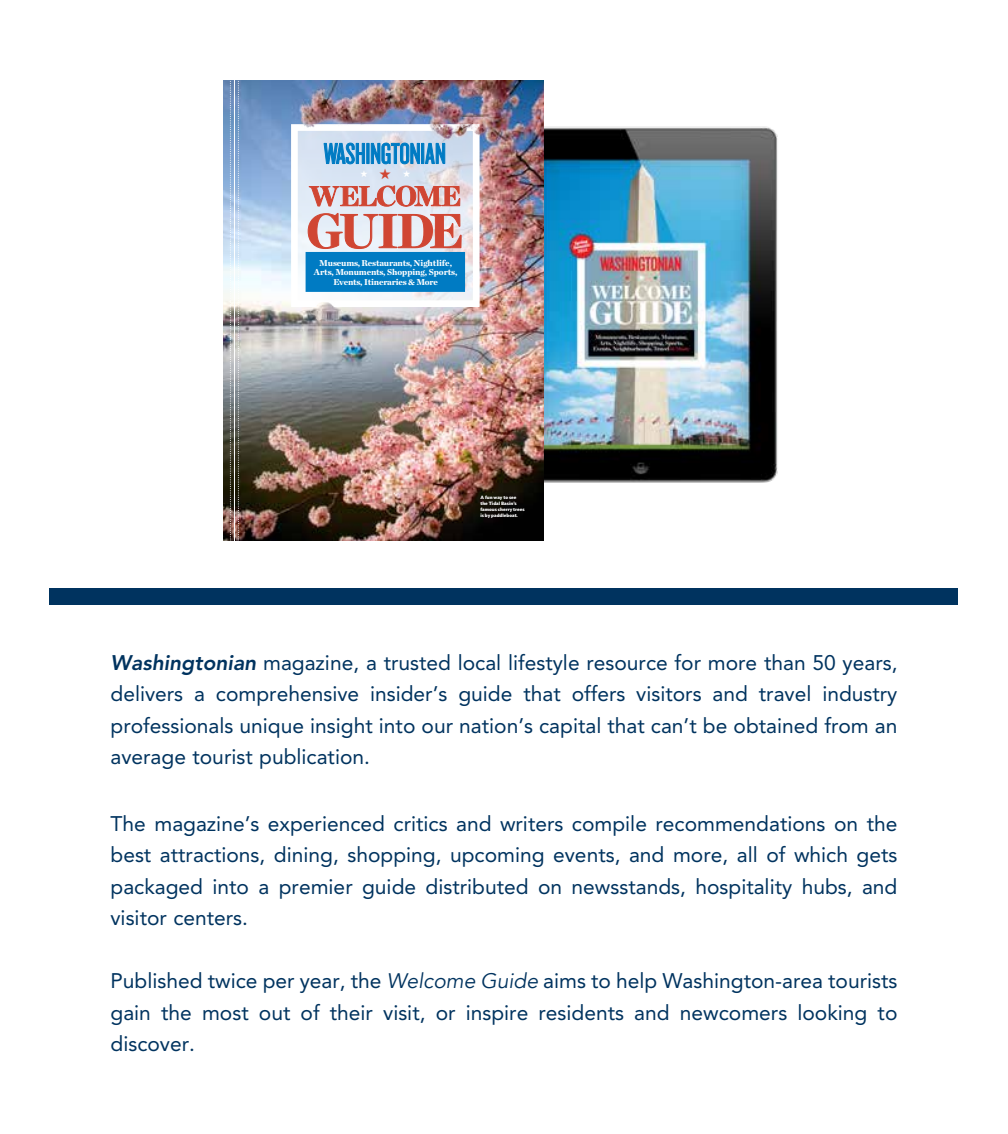
<style>
.page{position:relative;width:1008px;height:1134px;background:#fff}
.page>*{position:absolute;margin:0;border:0;box-sizing:border-box;transform-origin:0 0}
.t1{font:21px/31.5px "Avenir LT Std";color:#00335f;text-align:justify}
.t2{font:9.62px "Zapf Dingbats Std";color:#fff}
.t3{font:900 8.75px/9.5px "Chronicle Deck";letter-spacing:-.015em;color:#fff;text-align:center}
.t4{font:700 4.73px/6.1px "Ideal Sans";letter-spacing:.005em;color:#fff}
.s1{color:#d04633}
.s2{font-weight:800;font-style:italic}
.s3{font-family:"Avenir";font-style:italic}
</style>
<div class="page">
<div style="left:50px;top:588px;width:908px;height:17px;background:#00335f"></div>
<img style="left:544px;top:126px;width:234px;height:357px">
<img style="left:224px;top:81px;width:320px;height:459px">
<hr style="left:234px;top:81px;width:1px;height:459px;background:#fff">
<svg style="left:238px;top:81px;width:1px;height:459px"></svg>
<svg style="left:230px;top:81px;width:1px;height:459px"></svg>
<div style="left:291px;top:124px;width:189px;height:183px;border:7px solid #fff"></div>
<svg style="left:296px;top:128px;width:177px;height:174px"></svg>
<svg style="left:306px;top:213px;width:159px;height:79px;background:#6e92b5"></svg>
<svg style="left:309px;top:186px;width:151px;height:20px;background:#d79490"></svg>
<svg style="left:323px;top:142px;width:122px;height:23px;background:#50a0d3"></svg>
<p class="t2" style="left:360px;top:170px;width:52px">★ <span class="s1">★</span> ★</p>
<p class="t3" style="left:314px;top:258px;width:145px">Museums, Restaurants, Nightlife,<br>Arts, Monuments, Shopping, Sports,<br>Events, Itineraries &amp; More</p>
<p class="t4" style="left:480px;top:494px;width:46px">A fun way to see the Tidal Basin’s famous cherry trees is by paddleboat.</p>
<p class="t1" style="left:111px;top:647px;width:788px"><span class="s2">Washingtonian</span> magazine, a trusted local lifestyle resource for more than 50 years, delivers a comprehensive insider’s guide that offers visitors and travel industry professionals unique insight into our nation’s capital that can’t be obtained from an average tourist publication.</p>
<p class="t1" style="left:111px;top:808px;width:788px">The magazine’s experienced critics and writers compile recommendations on the best attractions, dining, shopping, upcoming events, and more, all of which gets packaged into a premier guide distributed on newsstands, hospitality hubs, and visitor centers.</p>
<p class="t1" style="left:111px;top:965px;width:788px">Published twice per year, the <span class="s3">Welcome Guide</span> aims to help Washington-area tourists gain the most out of their visit, or inspire residents and newcomers looking to discover.</p>
</div>
